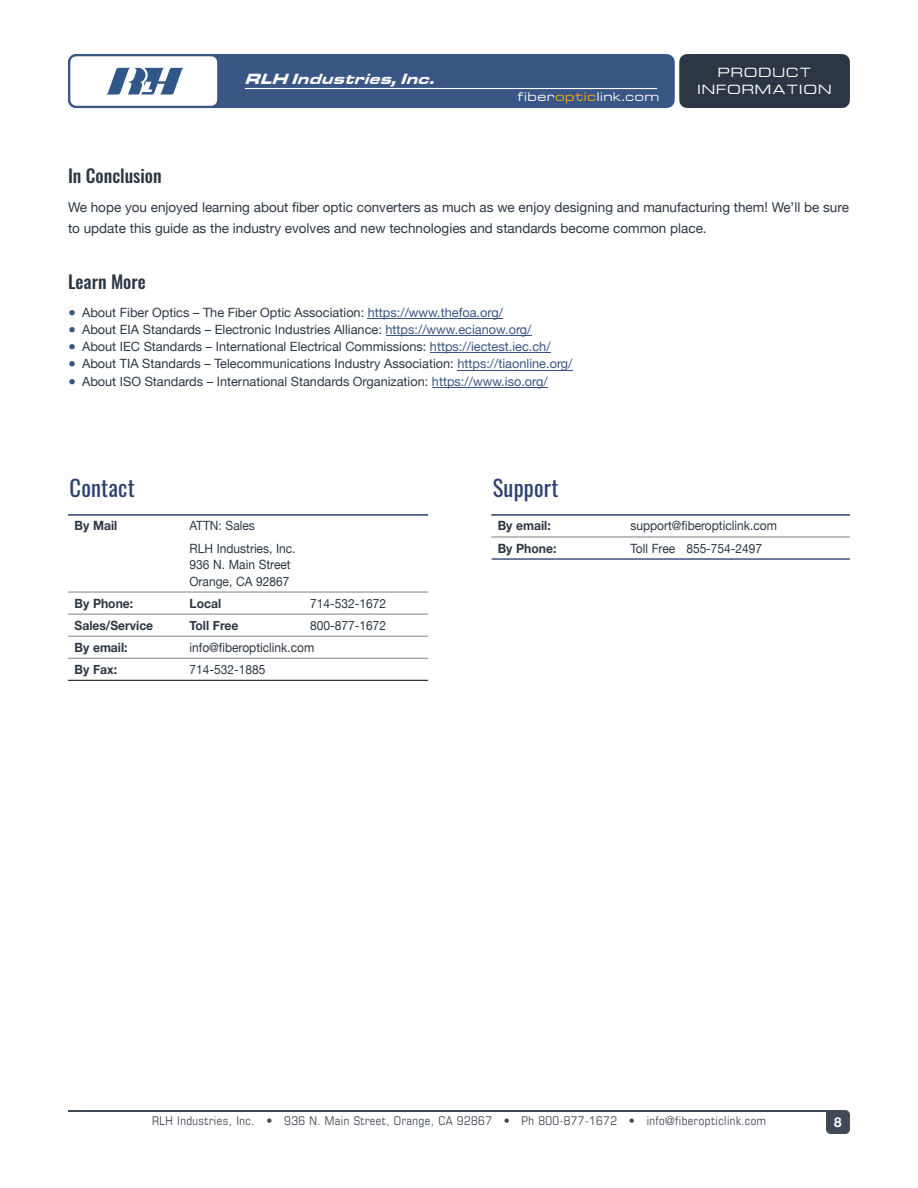
<style>
.page{position:relative;width:918px;height:1188px;background:#fff}
.page>*{position:absolute;margin:0;border:0;box-sizing:border-box;transform-origin:0 0}
.t1{font:22.5px "Oswald";letter-spacing:.01em;color:#2d4271}
.t2{font:500 18px "Oswald";color:#2d3743}
.t3{font:italic 15.3px "Eurostile T Blac Exte";color:#fff}
.t4{font:13.5px/20.9px "Helvetica Neue";color:#2d3743}
.t5{font:700 13.5px "Helvetica Neue";color:#fff}
.t6{font:12.75px "Helvetica Neue";color:#2d3743}
.t7{font:12.75px/16.5px "Helvetica Neue";color:#2d3743;scale:.94 1}
.t8{font:700 12.75px "Helvetica Neue";color:#2c3743;scale:.95 1}
.t9{font:condensed 12px "Eurostile";letter-spacing:.035em;color:#424956}
.t10{font:12px/16.5px "Euro Technic Ext";letter-spacing:.12em;color:#fff;text-align:center}
.t11{font:11.25px "Euro Technic Ext";letter-spacing:.075em;color:#fff}
.s1{color:#ffac0a}
.s2{color:#3a5685}
</style>
<div class="page">
<svg style="left:68px;top:54px;width:782px;height:54px;background:#546989"></svg>
<hr style="left:245px;top:88px;width:412px;height:1px;background:#fff">
<hr style="left:68px;top:1110px;width:772px;height:2px;background:#424956">
<svg style="left:826px;top:1110px;width:24px;height:24px"></svg>
<hr style="left:492px;top:558px;width:358px;height:2px;background:#405581">
<hr style="left:68px;top:514px;width:360px;height:2px;background:#2d4271">
<hr style="left:491px;top:514px;width:359px;height:2px;background:#2d4271">
<hr style="left:68px;top:680px;width:360px;height:1px;background:#000">
<hr style="left:68px;top:592px;width:360px;height:1px;background:#808080">
<hr style="left:68px;top:614px;width:360px;height:1px;background:#808080">
<hr style="left:68px;top:636px;width:360px;height:1px;background:#808080">
<hr style="left:68px;top:658px;width:360px;height:1px;background:#808080">
<hr style="left:491px;top:537px;width:359px;height:1px;background:#808080">
<hr style="left:368px;top:318px;width:135px;height:1px;background:#3a5685">
<hr style="left:386px;top:335px;width:146px;height:1px;background:#3a5685">
<hr style="left:430px;top:352px;width:121px;height:1px;background:#3a5685">
<hr style="left:457px;top:370px;width:115px;height:1px;background:#3a5685">
<hr style="left:432px;top:387px;width:116px;height:1px;background:#3a5685">
<h2 class="t2" style="left:68px;top:162px;width:95px">In Conclusion</h2>
<p class="t3" style="left:244px;top:72px;width:197px">RLH Industries,Inc.</p>
<p class="t11" style="left:517px;top:92px;width:143px">fiber<span class="s1">optic</span>link.com</p>
<p class="t10" style="left:698px;top:66px;width:135px">PRODUCT<br>INFORMATION</p>
<p class="t4" style="left:68px;top:197px;width:782px">We hope you enjoyed learning about fiber optic converters as much as we enjoy designing and manufacturing them! We’ll be sure to update this guide as the industry evolves and new technologies and standards become common place.</p>
<h2 class="t2" style="left:68px;top:267px;width:79px">Learn More</h2>
<p class="t6" style="left:68px;top:305px;width:436px"><span class="s2">●</span> About Fiber Optics – The Fiber Optic Association: <span class="s2">https://www.thefoa.org/</span></p>
<p class="t6" style="left:68px;top:322px;width:465px"><span class="s2">●</span> About EIA Standards – Electronic Industries Alliance: <span class="s2">https://www.ecianow.org/</span></p>
<p class="t6" style="left:68px;top:339px;width:484px"><span class="s2">●</span> About IEC Standards – International Electrical Commissions: <span class="s2">https://iectest.iec.ch/</span></p>
<p class="t6" style="left:68px;top:356px;width:506px"><span class="s2">●</span> About TIA Standards – Telecommunications Industry Association: <span class="s2">https://tiaonline.org/</span></p>
<p class="t6" style="left:68px;top:374px;width:481px"><span class="s2">●</span> About ISO Standards – International Standards Organization: <span class="s2">https://www.iso.org/</span></p>
<h1 class="t1" style="left:70px;top:470px;width:67px">Contact</h1>
<h1 class="t1" style="left:493px;top:470px;width:67px">Support</h1>
<p class="t8" style="left:75px;top:518px;width:46px">By Mail</p>
<p class="t7" style="left:190px;top:518px;width:71px">ATTN: Sales</p>
<p class="t8" style="left:498px;top:518px;width:57px">By email:</p>
<p class="t7" style="left:630px;top:518px;width:157px">support@fiberopticlink.com</p>
<p class="t7" style="left:190px;top:540px;width:114px">RLH Industries, Inc.<br>936 N. Main Street<br>Orange, CA 92867</p>
<p class="t8" style="left:498px;top:540px;width:63px">By Phone:</p>
<p class="t7" style="left:630px;top:540px;width:142px">Toll Free 855-754-2497</p>
<p class="t8" style="left:75px;top:595px;width:63px">By Phone:</p>
<p class="t8" style="left:190px;top:595px;width:35px">Local</p>
<p class="t7" style="left:310px;top:595px;width:82px">714-532-1672</p>
<p class="t8" style="left:75px;top:617px;width:84px">Sales/Service</p>
<p class="t8" style="left:190px;top:617px;width:53px">Toll Free</p>
<p class="t7" style="left:310px;top:617px;width:82px">800-877-1672</p>
<p class="t8" style="left:75px;top:639px;width:57px">By email:</p>
<p class="t7" style="left:190px;top:639px;width:134px">info@fiberopticlink.com</p>
<p class="t8" style="left:75px;top:661px;width:46px">By Fax:</p>
<p class="t7" style="left:190px;top:661px;width:82px">714-532-1885</p>
<p class="t9" style="left:152px;top:1117px;width:615px">RLH Industries, Inc. • 936 N. Main Street, Orange, CA 92867 • Ph 800-877-1672 • info@fiberopticlink.com</p>
<p class="t5" style="left:834px;top:1114px;width:9px">8</p>
</div>
